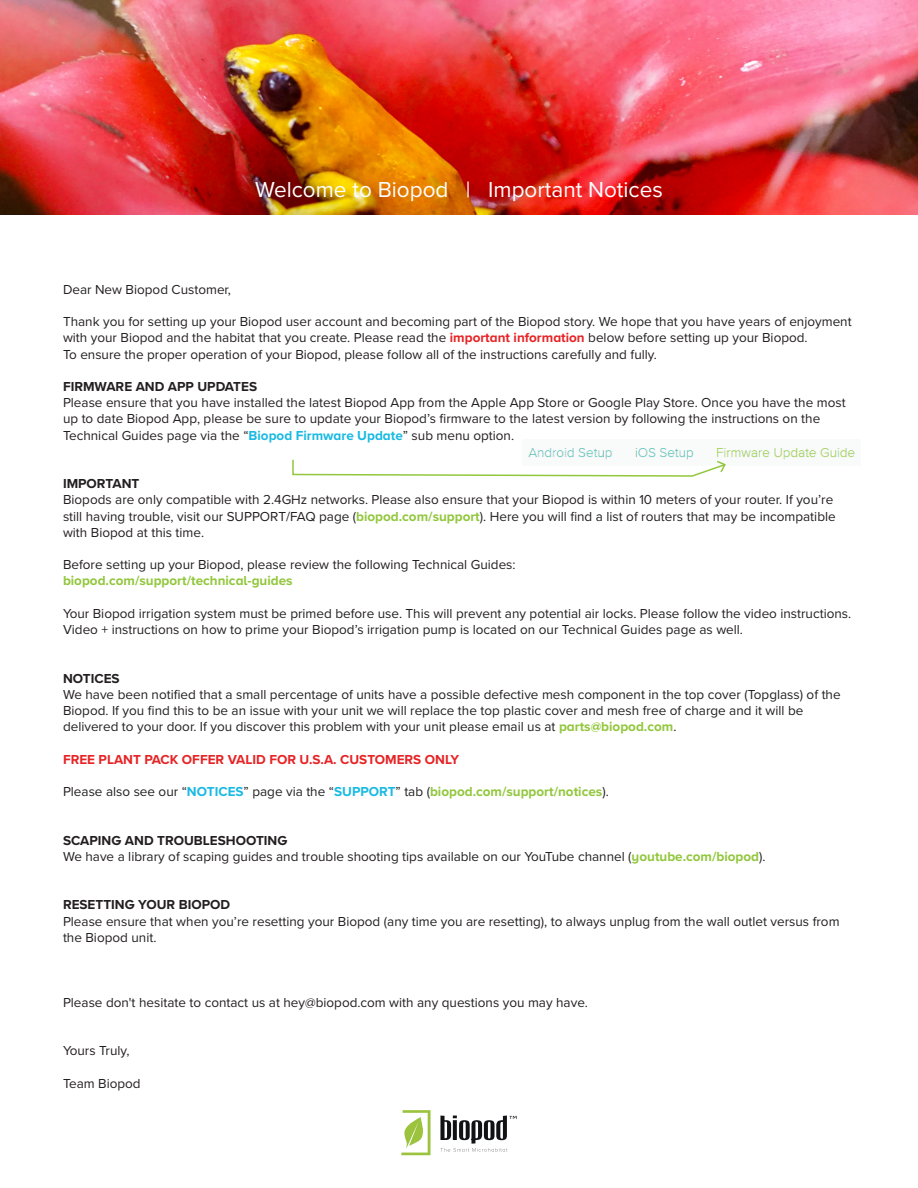
<style>
.page{position:relative;width:918px;height:1188px;background:#fff}
.page>*{position:absolute;margin:0;border:0;box-sizing:border-box;transform-origin:0 0}
.t1{font:22.5px "Proxima Nova";color:#fff}
.t2{font:13.5px/16.2px "Proxima Nova";color:#231f20}
.t3{font:700 13.5px "Proxima Nova A";color:#231f20}
.t4{font:700 13.5px "Proxima Nova A";color:#e62426}
.t5{font:700 13.5px "Proxima Nova A";color:#92c73d}
.s1{font-family:"Proxima Nova A";font-weight:700;color:#e62426}
.s2{font-family:"Proxima Nova A";font-weight:700;color:#19bae3}
.s3{font-family:"Proxima Nova A";font-weight:700;color:#92c73d}
</style>
<div class="page">
<img style="left:0;top:0;width:918px;height:214px">
<svg style="left:401px;top:1110px;width:30px;height:45px"></svg>
<svg style="left:440px;top:1116px;width:77px;height:36px"></svg>
<img style="left:528px;top:448px;width:327px;height:12px">
<svg style="left:292px;top:458px;width:434px;height:19px"></svg>
<h1 class="t1" style="left:255px;top:176px;width:409px">Welcome to Biopod | Important Notices</h1>
<p class="t2" style="left:63px;top:281px;width:170px">Dear New Biopod Customer,</p>
<p class="t2" style="left:63px;top:314px;width:790px">Thank you for setting up your Biopod user account and becoming part of the Biopod story. We hope that you have years of enjoyment with your Biopod and the habitat that you create. Please read the <span class="s1">important information</span> below before setting up your Biopod.<br>To ensure the proper operation of your Biopod, please follow all of the instructions carefully and fully.</p>
<p class="t3" style="left:63px;top:378px;width:196px">FIRMWARE AND APP UPDATES</p>
<p class="t2" style="left:63px;top:395px;width:784px">Please ensure that you have installed the latest Biopod App from the Apple App Store or Google Play Store. Once you have the most up to date Biopod App, please be sure to update your Biopod’s firmware to the latest version by following the instructions on the<br>Technical Guides page via the “<span class="s2">Biopod Firmware Update</span>” sub menu option.</p>
<p class="t3" style="left:63px;top:476px;width:78px">IMPORTANT</p>
<p class="t2" style="left:63px;top:492px;width:774px">Biopods are only compatible with 2.4GHz networks. Please also ensure that your Biopod is within 10 meters of your router. If you’re still having trouble, visit our SUPPORT/FAQ page (<span class="s3">biopod.com/support</span>). Here you will find a list of routers that may be incompatible with Biopod at this time.</p>
<p class="t2" style="left:63px;top:557px;width:454px">Before setting up your Biopod, please review the following Technical Guides:</p>
<p class="t5" style="left:63px;top:573px;width:231px">biopod.com/support/technical-guides</p>
<p class="t2" style="left:63px;top:605px;width:790px">Your Biopod irrigation system must be primed before use. This will prevent any potential air locks. Please follow the video instructions.<br>Video + instructions on how to prime your Biopod’s irrigation pump is located on our Technical Guides page as well.</p>
<p class="t3" style="left:63px;top:670px;width:58px">NOTICES</p>
<p class="t2" style="left:63px;top:686px;width:779px">We have been notified that a small percentage of units have a possible defective mesh component in the top cover (Topglass) of the<br>Biopod. If you find this to be an issue with your unit we will replace the top plastic cover and mesh free of charge and it will be delivered to your door. If you discover this problem with your unit please email us at <span class="s3">parts@biopod.com</span>.</p>
<p class="t4" style="left:63px;top:751px;width:398px">FREE PLANT PACK OFFER VALID FOR U.S.A. CUSTOMERS ONLY</p>
<p class="t2" style="left:63px;top:784px;width:547px">Please also see our “<span class="s2">NOTICES</span>” page via the “<span class="s2">SUPPORT</span>” tab (<span class="s3">biopod.com/support/notices</span>).</p>
<p class="t3" style="left:63px;top:832px;width:226px">SCAPING AND TROUBLESHOOTING</p>
<p class="t2" style="left:63px;top:848px;width:704px">We have a library of scaping guides and trouble shooting tips available on our YouTube channel (<span class="s3">youtube.com/biopod</span>).</p>
<p class="t3" style="left:63px;top:897px;width:169px">RESETTING YOUR BIOPOD</p>
<p class="t2" style="left:63px;top:913px;width:778px">Please ensure that when you’re resetting your Biopod (any time you are resetting), to always unplug from the wall outlet versus from the Biopod unit.</p>
<p class="t2" style="left:63px;top:994px;width:526px">Please don't hesitate to contact us at hey@biopod.com with any questions you may have.</p>
<p class="t2" style="left:63px;top:1043px;width:68px">Yours Truly,</p>
<p class="t2" style="left:63px;top:1075px;width:79px">Team Biopod</p>
</div>
